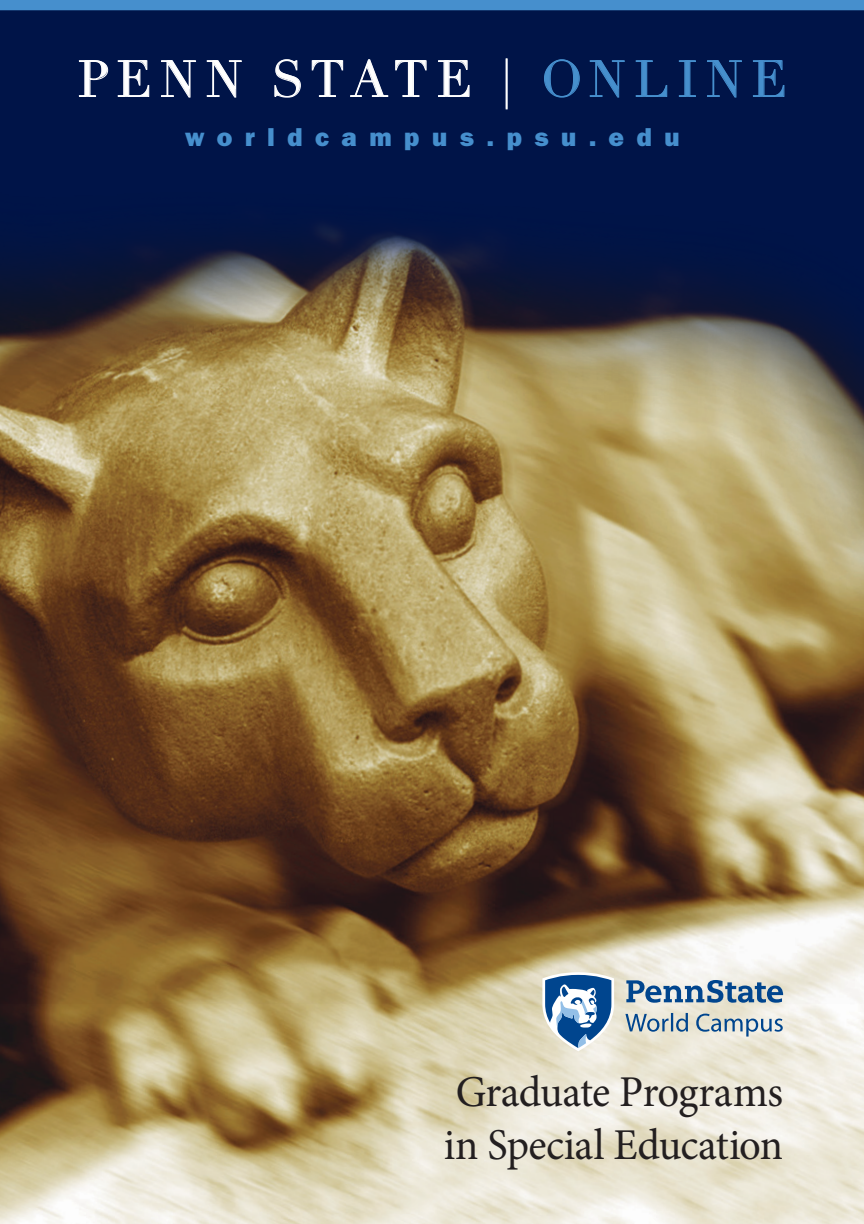
<style>
.page{position:relative;width:864px;height:1224px;background:#fff}
.page>*{position:absolute;margin:0;border:0;box-sizing:border-box;transform-origin:0 0}
.t1{font:50px "Didot";letter-spacing:.175em;color:#fff}
.t2{font:44px/52.8px "Minion Pro";letter-spacing:-.015em;color:#231f20}
.t3{font:26px "ITC Franklin Gothic Std Hvy";letter-spacing:.48em;color:#468fcd}
.s1{color:#468fcd}
</style>
<div class="page">
<img style="left:0;top:10px;width:864px;height:1214px">
<div style="left:0;top:0;width:864px;height:10px;background:#468fcd"></div>
<svg style="left:79px;top:60px;width:29px;height:37px"></svg>
<svg style="left:118px;top:60px;width:31px;height:37px"></svg>
<svg style="left:161px;top:60px;width:35px;height:38px"></svg>
<svg style="left:207px;top:60px;width:35px;height:38px"></svg>
<svg style="left:274px;top:59px;width:27px;height:39px"></svg>
<svg style="left:312px;top:60px;width:31px;height:37px"></svg>
<svg style="left:350px;top:59px;width:38px;height:38px"></svg>
<svg style="left:395px;top:60px;width:32px;height:37px"></svg>
<svg style="left:438px;top:60px;width:32px;height:37px"></svg>
<svg style="left:544px;top:59px;width:36px;height:39px"></svg>
<svg style="left:590px;top:60px;width:35px;height:38px"></svg>
<svg style="left:636px;top:60px;width:31px;height:37px"></svg>
<svg style="left:679px;top:60px;width:17px;height:37px"></svg>
<svg style="left:707px;top:60px;width:35px;height:38px"></svg>
<svg style="left:753px;top:60px;width:32px;height:37px"></svg>
<svg style="left:542px;top:972px;width:72px;height:79px"></svg>
<svg style="left:696px;top:1014px;width:87px;height:23px"></svg>
<svg style="left:625px;top:1013px;width:63px;height:19px"></svg>
<svg style="left:626px;top:980px;width:157px;height:23px"></svg>
<p class="t1" style="left:78px;top:49px;width:711px">PENN STATE | <span class="s1">ONLINE</span></p>
<h3 class="t3" style="left:185px;top:122px;width:497px">worldcampus.psu.edu</h3>
<h1 class="t2" style="left:444px;top:1066px;width:341px">Graduate Programs in Special Education</h1>
</div>
